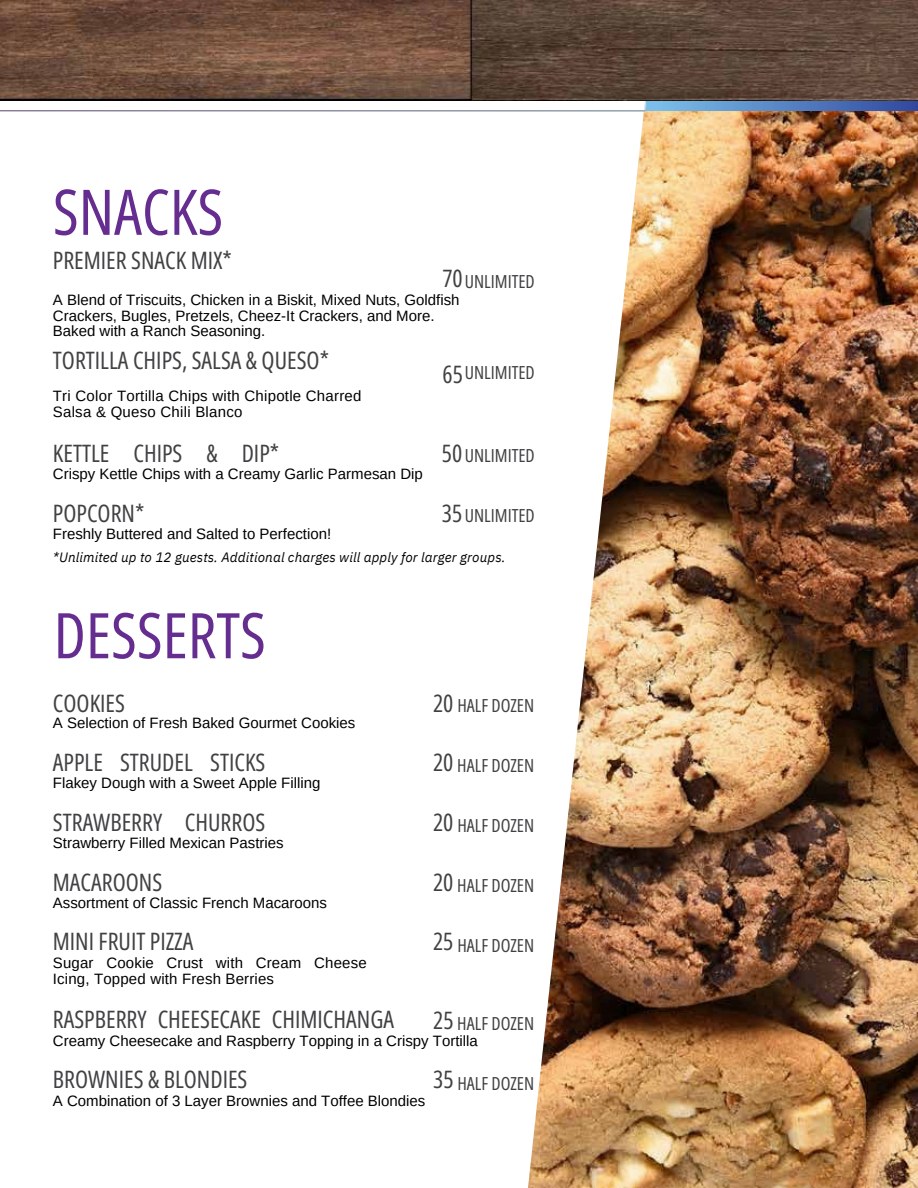
<style>
.page{position:relative;width:918px;height:1188px;background:#fff}
.page>*{position:absolute;margin:0;border:0;box-sizing:border-box;transform-origin:0 0}
.t1{font:63px "Open Sans Condensed";color:#662d91}
.t2{font:24px "Open Sans Condensed";color:#414042}
.t3{font:18px "Open Sans Condensed";color:#414042}
.t4{font:15px/15.8px "Arimo";color:#000}
.t5{font:italic 13.5px "IBM Plex Sans";letter-spacing:.01em;color:#000}
</style>
<div class="page">
<img style="left:528px;top:110px;width:390px;height:1078px">
<svg style="left:648px;top:100px;width:270px;height:10px;background:#537bb3"></svg>
<img style="left:0;top:100px;width:648px;height:11px">
<img style="left:0;top:0;width:918px;height:100px">
<p class="t1" style="left:53px;top:168px;width:172px">SNACKS</p>
<p class="t2" style="left:53px;top:243px;width:181px">PREMIER SNACK MIX*</p>
<h4 class="t2" style="left:442px;top:262px;width:22px">70</h4>
<h1 class="t3" style="left:465px;top:269px;width:71px">UNLIMITED</h1>
<h2 class="t4" style="left:53px;top:292px;width:408px">A Blend of Triscuits, Chicken in a Biskit, Mixed Nuts, Goldfish<br>Crackers, Bugles, Pretzels, Cheez-It Crackers, and More.<br>Baked with a Ranch Seasoning.</h2>
<p class="t2" style="left:53px;top:343px;width:278px">TORTILLA CHIPS, SALSA &amp; QUESO*</p>
<h4 class="t4" style="left:53px;top:388px;width:310px">Tri Color Tortilla Chips with Chipotle Charred<br>Salsa &amp; Queso Chili Blanco</h4>
<p class="t2" style="left:53px;top:437px;width:228px">KETTLE CHIPS &amp; DIP*</p>
<h4 class="t4" style="left:53px;top:466px;width:371px">Crispy Kettle Chips with a Creamy Garlic Parmesan Dip</h4>
<p class="t2" style="left:53px;top:496px;width:93px">POPCORN*</p>
<h4 class="t4" style="left:53px;top:526px;width:280px">Freshly Buttered and Salted to Perfection!</h4>
<p class="t2" style="left:442px;top:358px;width:22px">65</p>
<h4 class="t3" style="left:465px;top:360px;width:71px">UNLIMITED</h4>
<p class="t2" style="left:442px;top:437px;width:22px">50</p>
<h2 class="t3" style="left:465px;top:443px;width:71px">UNLIMITED</h2>
<p class="t2" style="left:442px;top:496px;width:22px">35</p>
<h3 class="t3" style="left:465px;top:503px;width:71px">UNLIMITED</h3>
<h4 class="t5" style="left:53px;top:548px;width:454px">*Unlimited up to 12 guests. Additional charges will apply for larger groups.</h4>
<h4 class="t1" style="left:54px;top:591px;width:214px">DESSERTS</h4>
<h2 class="t2" style="left:53px;top:686px;width:74px">COOKIES</h2>
<p class="t4" style="left:53px;top:715px;width:304px">A Selection of Fresh Baked Gourmet Cookies</p>
<h2 class="t2" style="left:53px;top:746px;width:214px">APPLE STRUDEL STICKS</h2>
<h4 class="t4" style="left:53px;top:775px;width:269px">Flakey Dough with a Sweet Apple Filling</h4>
<h2 class="t2" style="left:53px;top:805px;width:214px">STRAWBERRY CHURROS</h2>
<p class="t4" style="left:53px;top:835px;width:232px">Strawberry Filled Mexican Pastries</p>
<h2 class="t2" style="left:53px;top:865px;width:111px">MACAROONS</h2>
<p class="t4" style="left:53px;top:895px;width:276px">Assortment of Classic French Macaroons</p>
<h2 class="t2" style="left:53px;top:925px;width:142px">MINI FRUIT PIZZA</h2>
<p class="t4" style="left:53px;top:955px;width:315px">Sugar Cookie Crust with Cream Cheese<br>Icing, Topped with Fresh Berries</p>
<h4 class="t2" style="left:53px;top:1002px;width:343px">RASPBERRY CHEESECAKE CHIMICHANGA</h4>
<p class="t2" style="left:433px;top:686px;width:22px">20</p>
<p class="t3" style="left:457px;top:693px;width:78px">HALF DOZEN</p>
<p class="t2" style="left:433px;top:746px;width:22px">20</p>
<h4 class="t3" style="left:457px;top:753px;width:78px">HALF DOZEN</h4>
<p class="t2" style="left:433px;top:805px;width:22px">20</p>
<p class="t3" style="left:457px;top:813px;width:78px">HALF DOZEN</p>
<p class="t2" style="left:433px;top:865px;width:22px">20</p>
<p class="t3" style="left:457px;top:873px;width:78px">HALF DOZEN</p>
<p class="t2" style="left:433px;top:925px;width:22px">25</p>
<h4 class="t3" style="left:457px;top:933px;width:78px">HALF DOZEN</h4>
<h2 class="t2" style="left:433px;top:1003px;width:22px">25</h2>
<p class="t3" style="left:457px;top:1011px;width:78px">HALF DOZEN</p>
<h3 class="t4" style="left:53px;top:1033px;width:427px">Creamy Cheesecake and Raspberry Topping in a Crispy Tortilla</h3>
<h4 class="t2" style="left:53px;top:1062px;width:196px">BROWNIES &amp; BLONDIES</h4>
<p class="t4" style="left:53px;top:1093px;width:374px">A Combination of 3 Layer Brownies and Toffee Blondies</p>
<h2 class="t2" style="left:433px;top:1063px;width:22px">35</h2>
<p class="t3" style="left:457px;top:1071px;width:78px">HALF DOZEN</p>
</div>
